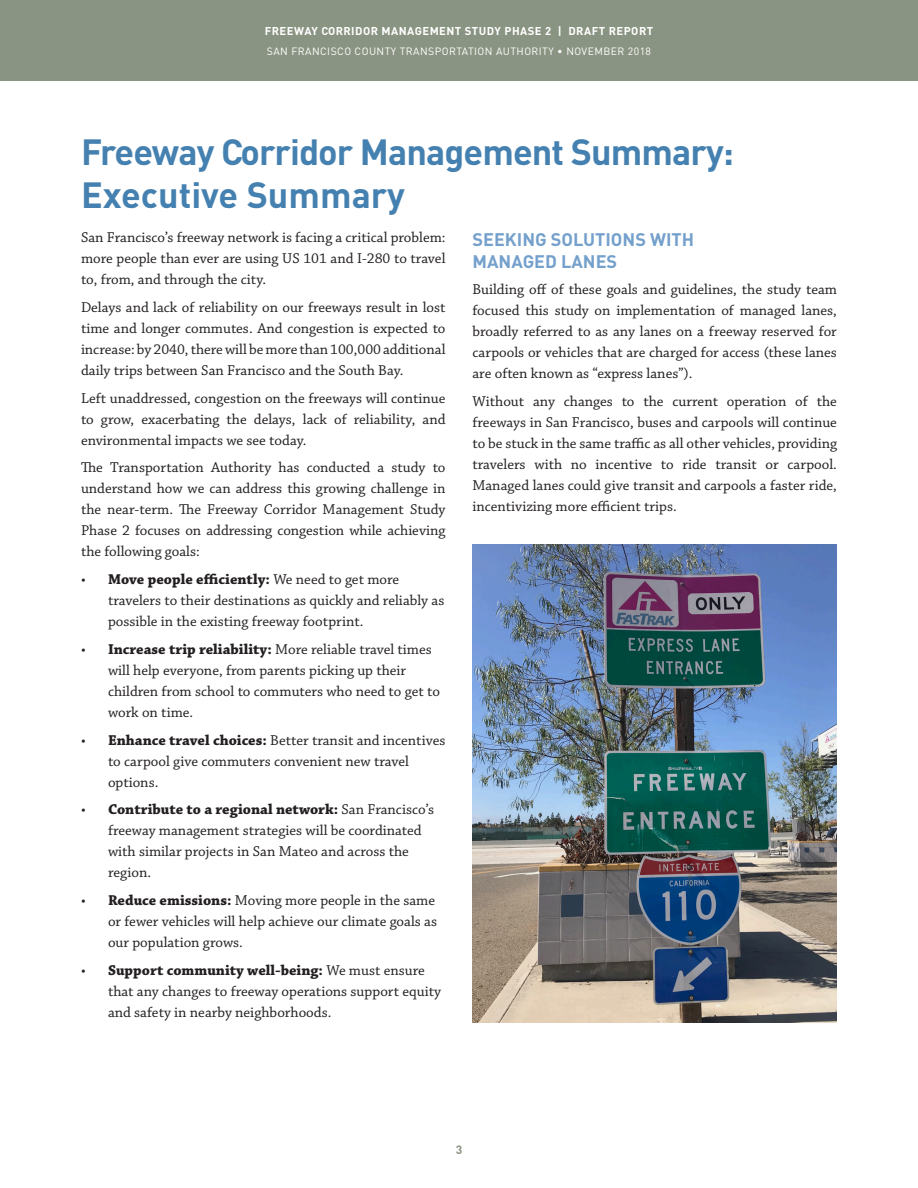
<style>
.page{position:relative;width:918px;height:1188px;background:#fff}
.page>*{position:absolute;margin:0;border:0;box-sizing:border-box;transform-origin:0 0}
.Main_Header{font:700 36px/43.2px "DIN";letter-spacing:-.025em;color:#4581b0}
.Sub-Header{font:700 18px/21.6px "DIN";color:#74a0cc}
.Body_Copy{font:15px/21px "Chaparral Pro";color:#231f20;text-align:justify}
.Body_Copy_Bullets{font:15px/21px "Chaparral Pro";color:#231f20}
.t1{font:700 12px "DIN";color:#8a9482}
.t2{font:700 11.25px "DIN";letter-spacing:.04em;color:#fff}
.t3{font:10.5px "DIN";letter-spacing:.04em;color:#fff}
.s1{font-weight:700}
</style>
<div class="page">
<div style="left:0;top:0;width:918px;height:81px;background:#8a9482"></div>
<img style="left:472px;top:544px;width:365px;height:479px">
<p class="t2" style="left:265px;top:24px;width:390px">FREEWAY CORRIDOR MANAGEMENT STUDY PHASE 2 | DRAFT REPORT</p>
<p class="t3" style="left:267px;top:45px;width:386px">SAN FRANCISCO COUNTY TRANSPORTATION AUTHORITY • NOVEMBER 2018</p>
<p class="Main_Header" style="left:81px;top:129px;width:655px">Freeway Corridor Management Summary:<br>Executive Summary</p>
<p class="Body_Copy" style="left:81px;top:228px;width:366px">San Francisco’s freeway network is facing a critical problem: more people than ever are using US 101 and I-280 to travel to, from, and through the city.</p>
<p class="Body_Copy" style="left:81px;top:297px;width:366px">Delays and lack of reliability on our freeways result in lost time and longer commutes. And congestion is expected to increase: by 2040, there will be more than 100,000 additional daily trips between San Francisco and the South Bay.</p>
<p class="Body_Copy" style="left:81px;top:388px;width:366px">Left unaddressed, congestion on the freeways will continue to grow, exacerbating the delays, lack of reliability, and environmental impacts we see today.</p>
<p class="Body_Copy" style="left:81px;top:458px;width:366px">The Transportation Authority has conducted a study to understand how we can address this growing challenge in the near-term. The Freeway Corridor Management Study Phase 2 focuses on addressing congestion while achieving the following goals:</p>
<p class="Body_Copy_Bullets" style="left:108px;top:570px;width:338px;text-indent:-27px">• <span class="s1">Move people efficiently:</span> We need to get more travelers to their destinations as quickly and reliably as possible in the existing freeway footprint.</p>
<p class="Body_Copy_Bullets" style="left:108px;top:639px;width:333px;text-indent:-27px">• <span class="s1">Increase trip reliability:</span> More reliable travel times will help everyone, from parents picking up their children from school to commuters who need to get to work on time.</p>
<p class="Body_Copy_Bullets" style="left:108px;top:730px;width:339px;text-indent:-27px">• <span class="s1">Enhance travel choices:</span> Better transit and incentives to carpool give commuters convenient new travel options.</p>
<p class="Body_Copy_Bullets" style="left:108px;top:800px;width:328px;text-indent:-27px">• <span class="s1">Contribute to a regional network:</span> San Francisco’s freeway management strategies will be coordinated with similar projects in San Mateo and across the region.</p>
<p class="Body_Copy_Bullets" style="left:108px;top:891px;width:331px;text-indent:-27px">• <span class="s1">Reduce emissions:</span> Moving more people in the same or fewer vehicles will help achieve our climate goals as our population grows.</p>
<p class="Body_Copy_Bullets" style="left:108px;top:960px;width:335px;text-indent:-27px">• <span class="s1">Support community well-being:</span> We must ensure that any changes to freeway operations support equity and safety in nearby neighborhoods.</p>
<p class="Sub-Header" style="left:472px;top:228px;width:223px">SEEKING SOLUTIONS WITH<br>MANAGED LANES</p>
<p class="Body_Copy" style="left:472px;top:279px;width:366px">Building off of these goals and guidelines, the study team focused this study on implementation of managed lanes, broadly referred to as any lanes on a freeway reserved for carpools or vehicles that are charged for access (these lanes are often known as “express lanes”).</p>
<p class="Body_Copy" style="left:472px;top:391px;width:366px">Without any changes to the current operation of the freeways in San Francisco, buses and carpools will continue to be stuck in the same traffic as all other vehicles, providing travelers with no incentive to ride transit or carpool.<br>Managed lanes could give transit and carpools a faster ride, incentivizing more efficient trips.</p>
<p class="t1" style="left:456px;top:1141px;width:8px">3</p>
</div>
